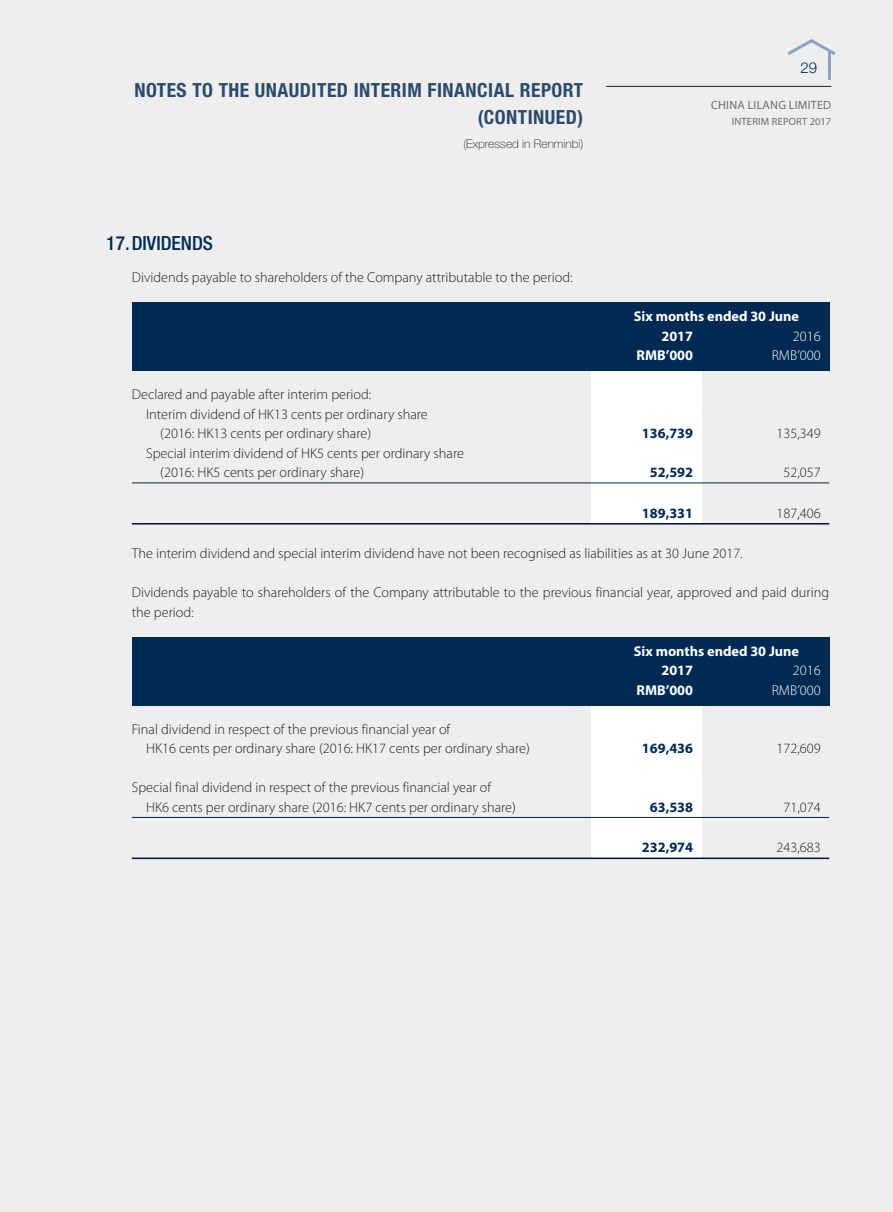
<style>
.page{position:relative;width:893px;height:1212px;background:#eeeeef}
.page>*{position:absolute;margin:0;border:0;box-sizing:border-box;transform-origin:0 0}
.t1{font:700 condensed 19.5px/27px "Helvetica Neue LT Std";letter-spacing:.025em;color:#2c4b6a;text-align:right}
.Subhead_1{font:500 condensed 19.5px "Helvetica Neue LT Std";color:#002a54}
.t2{font:300 15px "Helvetica Neue LT Std";color:#002a54}
.Table_2_colume{font:300 14.25px "Myriad Pro";color:#231f20}
.Body_text{font:300 14.25px/19.5px "Myriad Pro";color:#231f20}
.Table_2_colume-2{font:700 14.25px "Myriad Pro";color:#fff}
.Table_2_colume-3{font:700 14.25px "Myriad Pro";color:#002a54}
.Table_2_colume-4{font:300 14.25px "Myriad Pro";color:#fff}
.t3{font:100 12px "Helvetica Neue LT Std";color:#231f20}
.t4{font:12px "Myriad Pro";letter-spacing:.02em;color:#6c6d70}
.t5{font:10.5px "Myriad Pro";letter-spacing:.02em;color:#6c6d70}
</style>
<div class="page">
<svg style="left:787px;top:39px;width:49px;height:41px"></svg>
<hr style="left:606px;top:86px;width:225px;height:1px;background:#231f20">
<div style="left:591px;top:324px;width:111px;height:199px;background:#fff"></div>
<div style="left:591px;top:659px;width:111px;height:199px;background:#fff"></div>
<div style="left:132px;top:303px;width:697px;height:68px;background:#002a54"></div>
<div style="left:132px;top:637px;width:697px;height:68px;background:#002a54"></div>
<hr style="left:132px;top:482px;width:697px;height:1px;background:#002a54">
<hr style="left:132px;top:523px;width:697px;height:1px;background:#000f36">
<hr style="left:132px;top:817px;width:697px;height:1px;background:#002a54">
<hr style="left:132px;top:857px;width:697px;height:2px;background:#000f36">
<h1 class="t1" style="left:134px;top:77px;width:450px">NOTES TO THE UNAUDITED INTERIM FINANCIAL REPORT (CONTINUED)</h1>
<p class="t3" style="left:463px;top:137px;width:121px">(Expressed in Renminbi)</p>
<p class="Subhead_1" style="left:106px;top:231px;width:108px">17.DIVIDENDS</p>
<p class="Body_text" style="left:132px;top:268px;width:442px">Dividends payable to shareholders of the Company attributable to the period:</p>
<p class="t2" style="left:800px;top:58px;width:18px">29</p>
<p class="t4" style="left:711px;top:98px;width:122px">CHINA LILANG LIMITED</p>
<p class="t5" style="left:732px;top:115px;width:101px">INTERIM REPORT 2017</p>
<p class="Table_2_colume-2" style="left:634px;top:307px;width:167px">Six months ended 30 June</p>
<p class="Table_2_colume-2" style="left:661px;top:327px;width:33px">2017</p>
<p class="Table_2_colume-4" style="left:793px;top:327px;width:29px">2016</p>
<p class="Table_2_colume-2" style="left:637px;top:346px;width:58px">RMB’000</p>
<p class="Table_2_colume-4" style="left:772px;top:347px;width:50px">RMB’000</p>
<p class="Table_2_colume" style="left:132px;top:386px;width:241px">Declared and payable after interim period:</p>
<p class="Table_2_colume" style="left:146px;top:405px;width:283px">Interim dividend of HK13 cents per ordinary share</p>
<p class="Table_2_colume" style="left:160px;top:425px;width:212px">(2016: HK13 cents per ordinary share)</p>
<p class="Table_2_colume-3" style="left:642px;top:424px;width:53px">136,739</p>
<p class="Table_2_colume" style="left:776px;top:425px;width:46px">135,349</p>
<p class="Table_2_colume" style="left:146px;top:444px;width:319px">Special interim dividend of HK5 cents per ordinary share</p>
<p class="Table_2_colume" style="left:160px;top:464px;width:205px">(2016: HK5 cents per ordinary share)</p>
<p class="Table_2_colume-3" style="left:650px;top:463px;width:45px">52,592</p>
<p class="Table_2_colume" style="left:783px;top:464px;width:39px">52,057</p>
<p class="Table_2_colume-3" style="left:642px;top:504px;width:53px">189,331</p>
<p class="Table_2_colume" style="left:776px;top:504px;width:46px">187,406</p>
<p class="Body_text" style="left:132px;top:544px;width:612px">The interim dividend and special interim dividend have not been recognised as liabilities as at 30 June 2017.</p>
<p class="Body_text" style="left:132px;top:583px;width:699px">Dividends payable to shareholders of the Company attributable to the previous financial year, approved and paid during the period:</p>
<p class="Table_2_colume-2" style="left:634px;top:642px;width:167px">Six months ended 30 June</p>
<p class="Table_2_colume-2" style="left:661px;top:661px;width:33px">2017</p>
<p class="Table_2_colume-4" style="left:793px;top:662px;width:29px">2016</p>
<p class="Table_2_colume-2" style="left:637px;top:681px;width:58px">RMB’000</p>
<p class="Table_2_colume-4" style="left:772px;top:681px;width:50px">RMB’000</p>
<p class="Table_2_colume" style="left:132px;top:720px;width:320px">Final dividend in respect of the previous financial year of</p>
<p class="Table_2_colume" style="left:146px;top:740px;width:385px">HK16 cents per ordinary share (2016: HK17 cents per ordinary share)</p>
<p class="Table_2_colume-3" style="left:642px;top:739px;width:53px">169,436</p>
<p class="Table_2_colume" style="left:776px;top:740px;width:46px">172,609</p>
<p class="Table_2_colume" style="left:132px;top:779px;width:361px">Special final dividend in respect of the previous financial year of</p>
<p class="Table_2_colume" style="left:146px;top:798px;width:371px">HK6 cents per ordinary share (2016: HK7 cents per ordinary share)</p>
<p class="Table_2_colume-3" style="left:650px;top:798px;width:45px">63,538</p>
<p class="Table_2_colume" style="left:783px;top:798px;width:39px">71,074</p>
<p class="Table_2_colume-3" style="left:642px;top:838px;width:53px">232,974</p>
<p class="Table_2_colume" style="left:776px;top:839px;width:46px">243,683</p>
</div>
